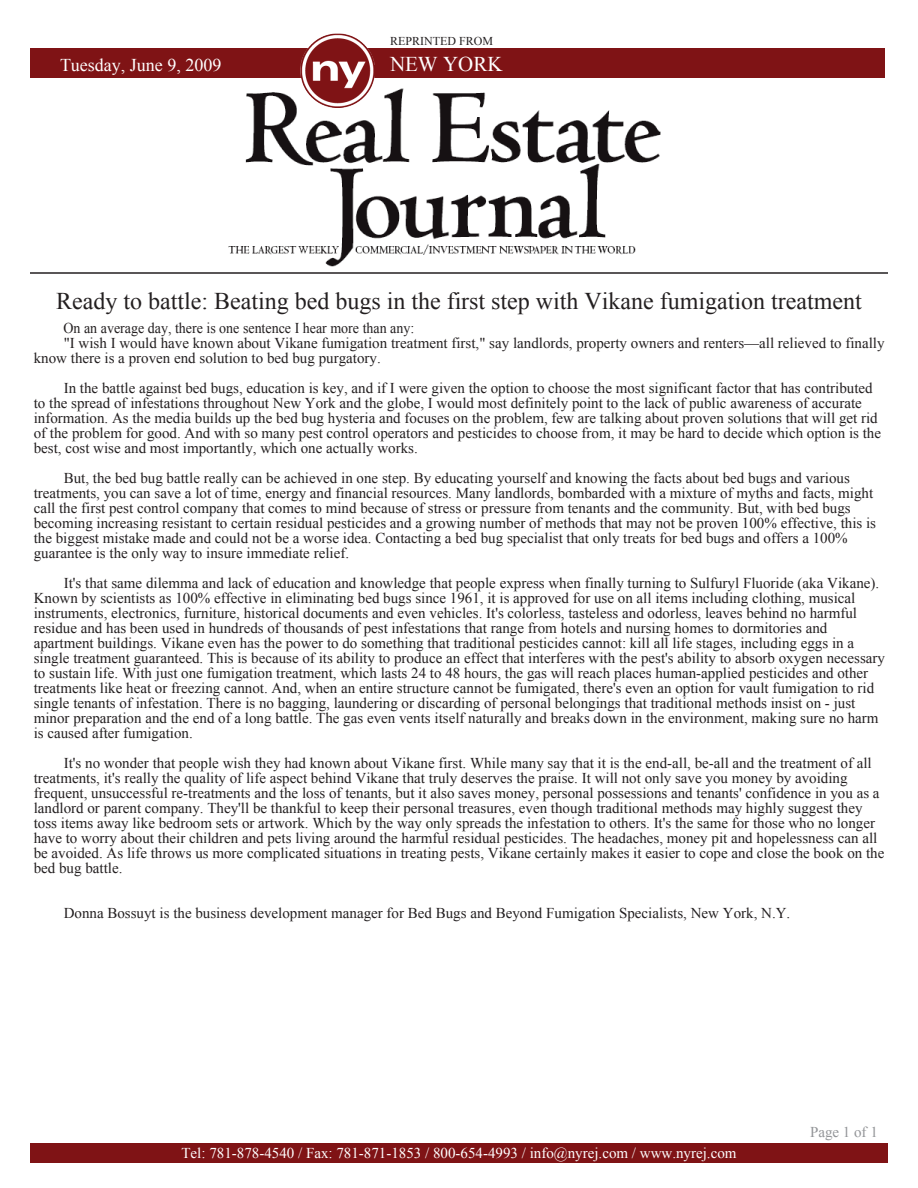
<style>
.page{position:relative;width:918px;height:1188px;background:#fff}
.page>*{position:absolute;margin:0;border:0;box-sizing:border-box;transform-origin:0 0}
.t1{font:24px "Times New Roman";color:#231f20}
.t2{font:21px "Times New Roman";color:#fff}
.t3{font:18px "Times New Roman";color:#fff}
.t4{font:15px/15px "Times New Roman";color:#231f20}
.t5{font:15px "Times New Roman";color:#fff}
.t6{font:15px "Times New Roman";color:#231f20;scale:.93 1}
.t7{font:15px "Times New Roman";color:#939598}
.t8{font:12px "Times New Roman";color:#231f20}
</style>
<div class="page">
<div style="left:30px;top:48px;width:855px;height:30px;background:#7f1315"></div>
<img style="left:228px;top:88px;width:433px;height:179px">
<img style="left:300px;top:33px;width:75px;height:75px">
<hr style="left:30px;top:272px;width:858px;height:2px;background:#231f20">
<div style="left:30px;top:1143px;width:858px;height:19px;background:#7f1315"></div>
<p class="t8" style="left:390px;top:34px;width:105px">REPRINTED FROM</p>
<p class="t3" style="left:60px;top:54px;width:163px">Tuesday, June 9, 2009</p>
<h2 class="t2" style="left:390px;top:51px;width:114px">NEW YORK</h2>
<h1 class="t1" style="left:56px;top:287px;width:807px">Ready to battle: Beating bed bugs in the first step with Vikane fumigation treatment</h1>
<p class="t6" style="left:63px;top:319px;width:379px">On an average day, there is one sentence I hear more than any:</p>
<p class="t4" style="left:64px;top:335px;width:822px">"I wish I would have known about Vikane fumigation treatment first," say landlords, property owners and renters—all relieved to finally</p>
<p class="t4" style="left:34px;top:350px;width:349px">know there is a proven end solution to bed bug purgatory.</p>
<p class="t4" style="left:34px;top:380px;width:849px;text-indent:30px">In the battle against bed bugs, education is key, and if I were given the option to choose the most significant factor that has contributed to the spread of infestations throughout New York and the globe, I would most definitely point to the lack of public awareness of accurate information. As the media builds up the bed bug hysteria and focuses on the problem, few are talking about proven solutions that will get rid of the problem for good. And with so many pest control operators and pesticides to choose from, it may be hard to decide which option is the best, cost wise and most importantly, which one actually works.</p>
<p class="t4" style="left:34px;top:470px;width:844px;text-indent:30px">But, the bed bug battle really can be achieved in one step. By educating yourself and knowing the facts about bed bugs and various treatments, you can save a lot of time, energy and financial resources. Many landlords, bombarded with a mixture of myths and facts, might call the first pest control company that comes to mind because of stress or pressure from tenants and the community. But, with bed bugs becoming increasing resistant to certain residual pesticides and a growing number of methods that may not be proven 100% effective, this is the biggest mistake made and could not be a worse idea. Contacting a bed bug specialist that only treats for bed bugs and offers a 100% guarantee is the only way to insure immediate relief.</p>
<p class="t4" style="left:34px;top:575px;width:853px;text-indent:30px">It's that same dilemma and lack of education and knowledge that people express when finally turning to Sulfuryl Fluoride (aka Vikane).<br>Known by scientists as 100% effective in eliminating bed bugs since 1961, it is approved for use on all items including clothing, musical instruments, electronics, furniture, historical documents and even vehicles. It's colorless, tasteless and odorless, leaves behind no harmful residue and has been used in hundreds of thousands of pest infestations that range from hotels and nursing homes to dormitories and apartment buildings. Vikane even has the power to do something that traditional pesticides cannot: kill all life stages, including eggs in a single treatment guaranteed. This is because of its ability to produce an effect that interferes with the pest's ability to absorb oxygen necessary to sustain life. With just one fumigation treatment, which lasts 24 to 48 hours, the gas will reach places human-applied pesticides and other treatments like heat or freezing cannot. And, when an entire structure cannot be fumigated, there's even an option for vault fumigation to rid single tenants of infestation. There is no bagging, laundering or discarding of personal belongings that traditional methods insist on - just minor preparation and the end of a long battle. The gas even vents itself naturally and breaks down in the environment, making sure no harm is caused after fumigation.</p>
<p class="t4" style="left:34px;top:755px;width:852px;text-indent:30px">It's no wonder that people wish they had known about Vikane first. While many say that it is the end-all, be-all and the treatment of all treatments, it's really the quality of life aspect behind Vikane that truly deserves the praise. It will not only save you money by avoiding frequent, unsuccessful re-treatments and the loss of tenants, but it also saves money, personal possessions and tenants' confidence in you as a landlord or parent company. They'll be thankful to keep their personal treasures, even though traditional methods may highly suggest they toss items away like bedroom sets or artwork. Which by the way only spreads the infestation to others. It's the same for those who no longer have to worry about their children and pets living around the harmful residual pesticides. The headaches, money pit and hopelessness can all be avoided. As life throws us more complicated situations in treating pests, Vikane certainly makes it easier to cope and close the book on the bed bug battle.</p>
<p class="t4" style="left:64px;top:905px;width:728px">Donna Bossuyt is the business development manager for Bed Bugs and Beyond Fumigation Specialists, New York, N.Y.</p>
<p class="t5" style="left:181px;top:1144px;width:557px">Tel: 781-878-4540 / Fax: 781-871-1853 / 800-654-4993 / info@nyrej.com / www.nyrej.com</p>
<p class="t7" style="left:810px;top:1123px;width:69px">Page 1 of 1</p>
</div>
